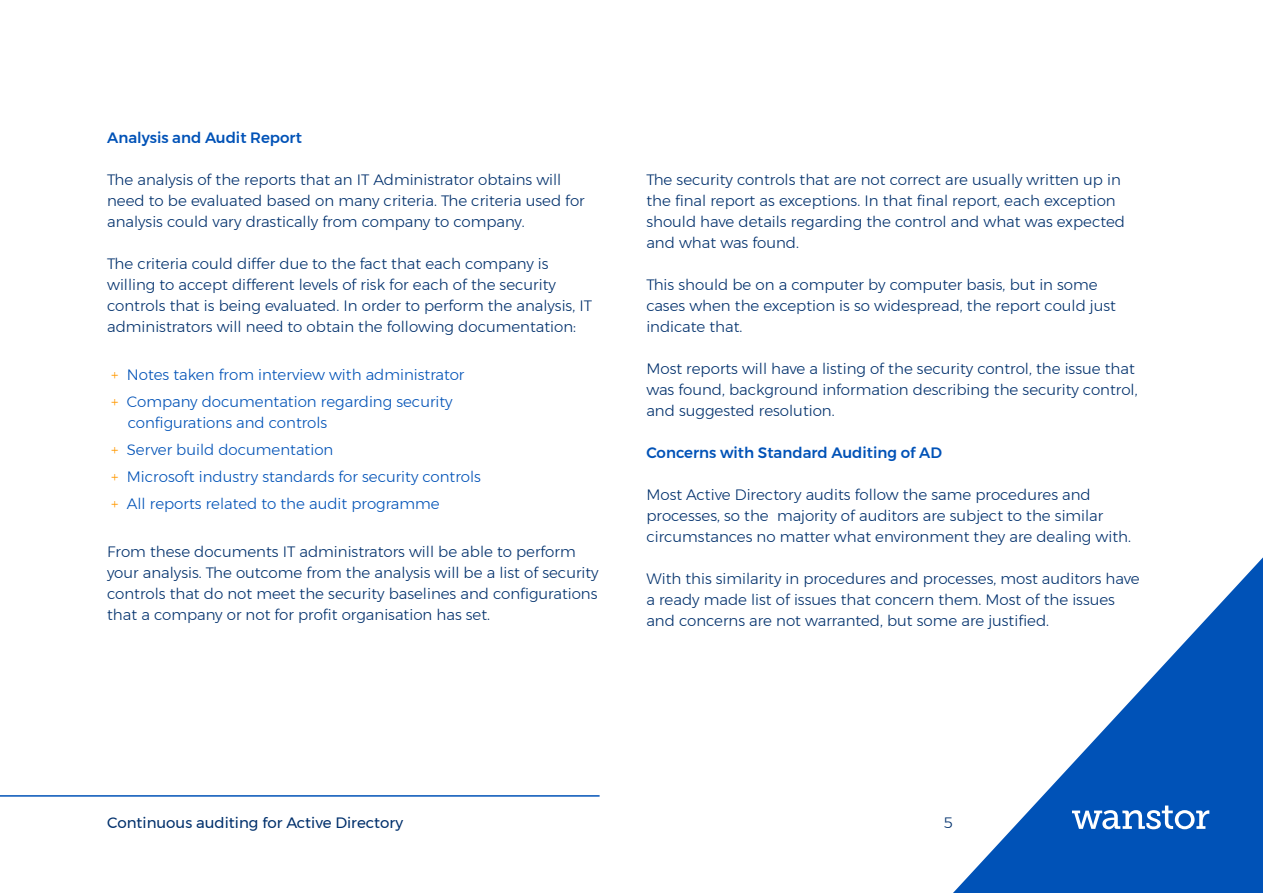
<style>
.page{position:relative;width:1263px;height:893px;background:#fff}
.page>*{position:absolute;margin:0;border:0;box-sizing:border-box;transform-origin:0 0}
.t1{font:300 15px/21px "Montserrat";color:#00306c}
.t2{font:300 15px/21px "Montserrat";color:#0052b7}
.t3{font:500 15px "Montserrat";color:#0052b7}
.t4{font:15px "Montserrat";color:#00306c}
.s1{color:#f90}
</style>
<div class="page">
<svg style="left:953px;top:557px;width:310px;height:336px"></svg>
<hr style="left:0;top:795px;width:600px;height:2px;background:#0052b7">
<svg style="left:1072px;top:805px;width:137px;height:24px"></svg>
<p class="t3" style="left:107px;top:126px;width:196px">Analysis and Audit Report</p>
<p class="t1" style="left:107px;top:169px;width:479px">The analysis of the reports that an IT Administrator obtains will need to be evaluated based on many criteria. The criteria used for analysis could vary drastically from company to company.</p>
<p class="t1" style="left:107px;top:253px;width:486px">The criteria could differ due to the fact that each company is willing to accept different levels of risk for each of the security controls that is being evaluated. In order to perform the analysis, IT administrators will need to obtain the following documentation:</p>
<p class="t2" style="left:111px;top:364px;width:355px"><span class="s1">+</span> Notes taken from interview with administrator</p>
<p class="t2" style="left:128px;top:391px;width:326px;text-indent:-17px"><span class="s1">+</span> Company documentation regarding security configurations and controls</p>
<p class="t2" style="left:111px;top:439px;width:224px"><span class="s1">+</span> Server build documentation</p>
<p class="t2" style="left:111px;top:466px;width:371px"><span class="s1">+</span> Microsoft industry standards for security controls</p>
<p class="t2" style="left:111px;top:493px;width:330px"><span class="s1">+</span> All reports related to the audit programme</p>
<p class="t1" style="left:107px;top:541px;width:493px">From these documents IT administrators will be able to perform your analysis. The outcome from the analysis will be a list of security controls that do not meet the security baselines and configurations that a company or not for profit organisation has set.</p>
<p class="t1" style="left:646px;top:169px;width:480px">The security controls that are not correct are usually written up in the final report as exceptions. In that final report, each exception should have details regarding the control and what was expected and what was found.</p>
<p class="t1" style="left:646px;top:274px;width:471px">This should be on a computer by computer basis, but in some cases when the exception is so widespread, the report could just indicate that.</p>
<p class="t1" style="left:646px;top:358px;width:493px">Most reports will have a listing of the security control, the issue that was found, background information describing the security control, and suggested resolution.</p>
<p class="t3" style="left:646px;top:441px;width:297px">Concerns with Standard Auditing of AD</p>
<p class="t1" style="left:646px;top:484px;width:486px">Most Active Directory audits follow the same procedures and processes, so the majority of auditors are subject to the similar circumstances no matter what environment they are dealing with.</p>
<p class="t1" style="left:646px;top:568px;width:495px">With this similarity in procedures and processes, most auditors have a ready made list of issues that concern them. Most of the issues and concerns are not warranted, but some are justified.</p>
<p class="t4" style="left:107px;top:811px;width:298px">Continuous auditing for Active Directory</p>
<p class="t1" style="left:943px;top:812px;width:11px">5</p>
</div>
